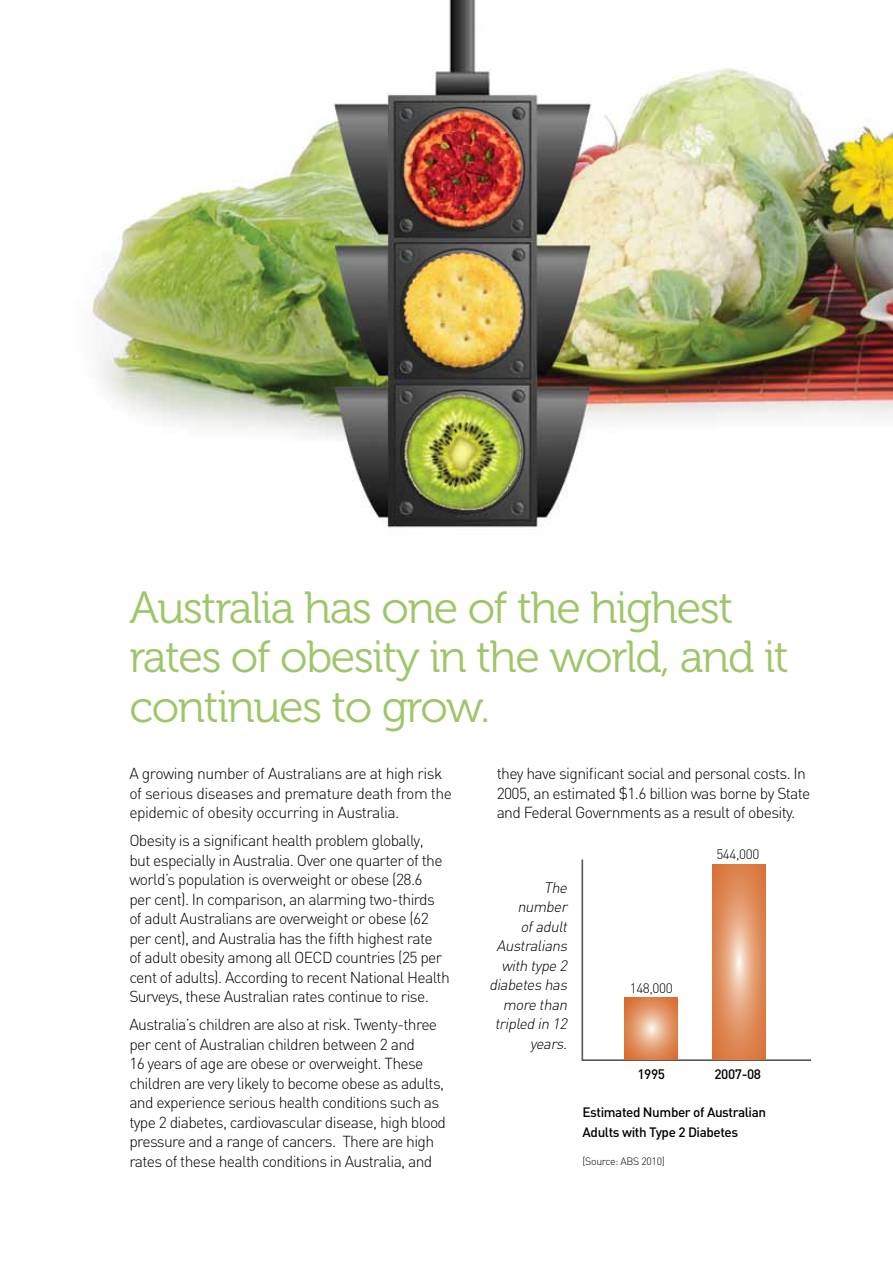
<style>
.page{position:relative;width:893px;height:1263px;background:#fff}
.page>*{position:absolute;margin:0;border:0;box-sizing:border-box;transform-origin:0 0}
.t1{font:44.85px/49.5px "Museo 300";letter-spacing:-.03em;color:#9ec668}
.t2{font:300 15.75px/19.5px "DIN";letter-spacing:-.04em;color:#000}
.t3{font:italic 300 15px/19.5px "DIN";color:#000;text-align:right}
.t4{font:300 13.65px "DIN";letter-spacing:-.03em;color:#000}
.t5{font:500 13.65px "DIN";letter-spacing:-.03em;color:#000}
.t6{font:500 13.5px/19.5px "DIN";letter-spacing:-.03em;color:#000}
.t7{font:300 10.5px "DIN";letter-spacing:-.03em;color:#000}
</style>
<div class="page">
<svg style="left:581px;top:859px;width:230px;height:202px"></svg>
<img style="left:92px;top:0;width:801px;height:528px">
<svg style="left:625px;top:997px;width:53px;height:62px;background:#e29668"></svg>
<svg style="left:712px;top:864px;width:53px;height:195px;background:#e19465"></svg>
<h1 class="t1" style="left:129px;top:583px;width:661px">Australia has one of the highest rates of obesity in the world, and it continues to grow.</h1>
<p class="t2" style="left:129px;top:764px;width:324px">A growing number of Australians are at high risk of serious diseases and premature death from the epidemic of obesity occurring in Australia.</p>
<p class="t2" style="left:129px;top:831px;width:322px">Obesity is a significant health problem globally,<br>but especially in Australia. Over one quarter of the world’s population is overweight or obese (28.6<br>per cent). In comparison, an alarming two-thirds of adult Australians are overweight or obese (62 per cent), and Australia has the fifth highest rate<br>of adult obesity among all OECD countries (25 per cent of adults). According to recent National Health Surveys, these Australian rates continue to rise.</p>
<p class="t2" style="left:129px;top:1015px;width:318px">Australia’s children are also at risk. Twenty-three per cent of Australian children between 2 and<br>16 years of age are obese or overweight. These children are very likely to become obese as adults, and experience serious health conditions such as type 2 diabetes, cardiovascular disease, high blood pressure and a range of cancers. There are high rates of these health conditions in Australia, and</p>
<p class="t2" style="left:497px;top:764px;width:315px">they have significant social and personal costs. In<br>2005, an estimated $1.6 billion was borne by State and Federal Governments as a result of obesity.</p>
<p class="t4" style="left:716px;top:845px;width:44px">544,000</p>
<p class="t3" style="left:489px;top:878px;width:83px">The number ofadult<br>Australians with type 2 diabetes has more than tripled in 12 years.</p>
<p class="t4" style="left:630px;top:979px;width:44px">148,000</p>
<p class="t5" style="left:637px;top:1065px;width:29px">1995</p>
<p class="t5" style="left:714px;top:1065px;width:48px">2007-08</p>
<p class="t6" style="left:583px;top:1102px;width:185px">Estimated Number of Australian<br>Adults with Type 2 Diabetes</p>
<p class="t7" style="left:583px;top:1155px;width:84px">[Source: ABS 2010]</p>
</div>
